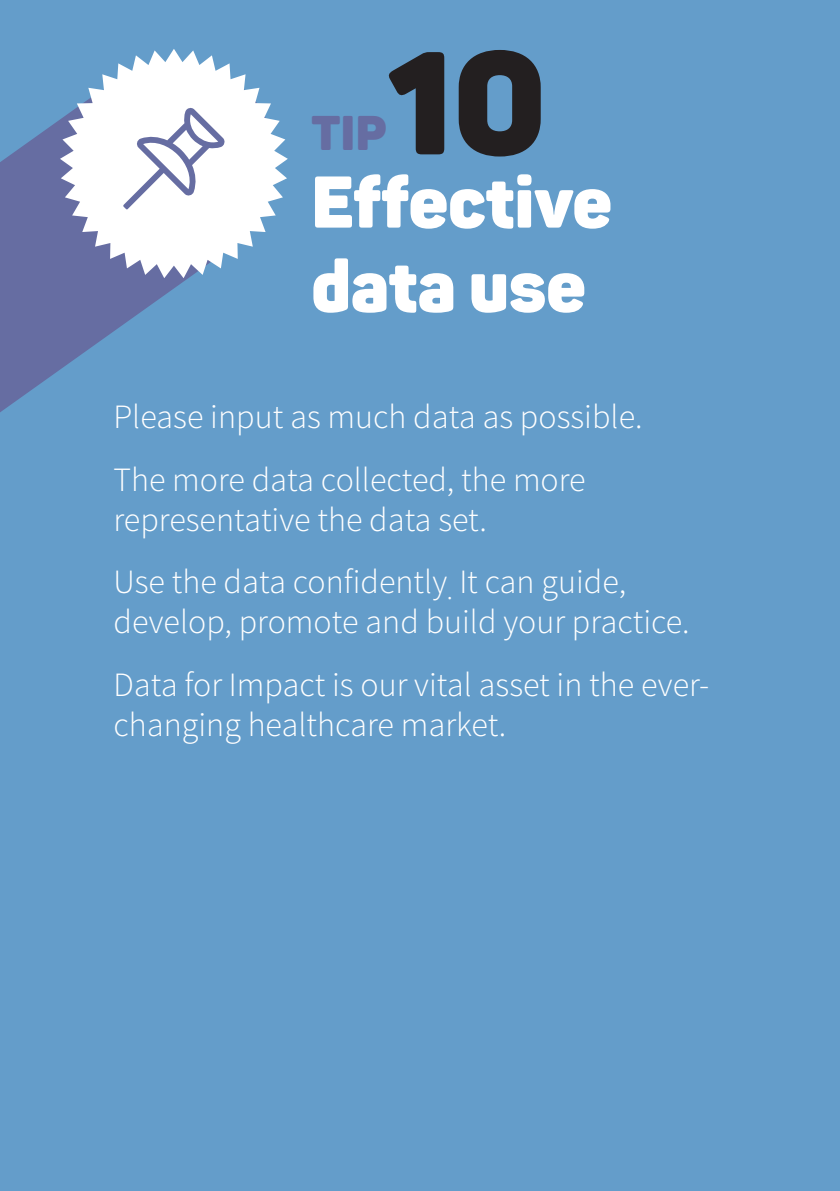
<style>
.page{position:relative;width:840px;height:1191px;background:#fff}
.page>*{position:absolute;margin:0;border:0;box-sizing:border-box;transform-origin:0 0}
.t1{font:900 144px "Panton";color:#231f20}
.t2{font:900 72px/84px "Panton";color:#fff}
.t3{font:900 48px "Panton";color:#666da2}
.t4{font:300 34px/62.8px "Source Sans Pro";color:#fff}
</style>
<div class="page">
<div style="left:0;top:0;width:839px;height:1191px;background:#649dca"></div>
<svg style="left:0;top:120px;width:188px;height:292px;fill:#666da2"></svg>
<svg style="left:60px;top:49px;width:228px;height:229px;fill:#fff"></svg>
<div style="left:123px;top:107px;width:103px;height:102px;background:#fff"></div>
<h1 class="t1" style="left:388px;top:10px;width:159px">10</h1>
<h3 class="t3" style="left:311px;top:102px;width:77px">TIP</h3>
<h2 class="t2" style="left:311px;top:159px;width:302px">Effective data use</h2>
<p class="t4" style="left:113px;top:385px;width:530px">Please input as much data as possible.<br>The more data collected, the more</p>
<p class="t4" style="left:113px;top:488px;width:514px">representative the data set.<br>Use the data confidently. It can guide,</p>
<p class="t4" style="left:113px;top:591px;width:597px">develop, promote and build your practice.<br>Data for Impact is our vital asset in the ever-</p>
<p class="t4" style="left:113px;top:693px;width:394px">changing healthcare market.</p>
</div>
